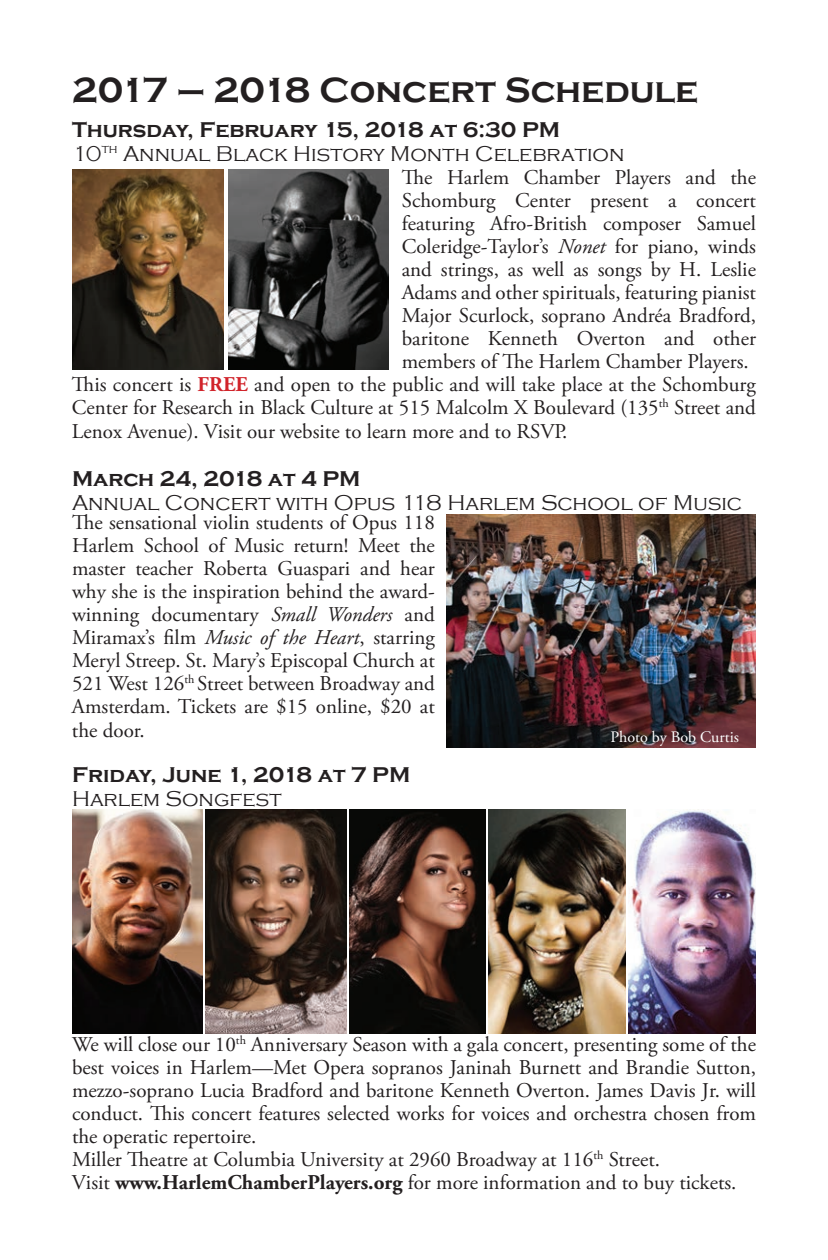
<style>
.page{position:relative;width:828px;height:1260px;background:#fff}
.page>*{position:absolute;margin:0;border:0;box-sizing:border-box;transform-origin:0 0}
.t1{font:700 36px "Copperplate Gothic";color:#231f20}
.t2{font:300 22px/24px "Copperplate Gothic";color:#231f20}
.t3{font:700 22px "Copperplate Gothic";color:#231f20}
.t4{font:21px/23.2px "Adobe Garamond Pro";color:#231f20;text-align:justify}
.t5{font:16px "Adobe Garamond Pro";color:#fff}
.s1{font-weight:700}
.s2{font-style:italic}
.s3{font-weight:700;color:#d1232a}
</style>
<div class="page">
<img style="left:229px;top:169px;width:159px;height:200px">
<img style="left:446px;top:514px;width:310px;height:233px">
<img style="left:72px;top:169px;width:152px;height:200px">
<img style="left:72px;top:810px;width:130px;height:223px">
<img style="left:205px;top:810px;width:142px;height:223px">
<img style="left:350px;top:810px;width:135px;height:223px">
<img style="left:488px;top:810px;width:138px;height:223px">
<img style="left:629px;top:810px;width:127px;height:223px">
<h1 class="t1" style="left:72px;top:70px;width:628px">2017 – 2018 Concert Schedule</h1>
<p class="t2" style="left:72px;top:118px;width:554px"><span class="s1">Thursday, February 15, 2018 at 6:30 PM<br></span>10<sup>th</sup> Annual Black History Month Celebration</p>
<p class="t4" style="left:402px;top:166px;width:356px">The Harlem Chamber Players and the</p>
<p class="t4" style="left:402px;top:189px;width:356px">Schomburg Center present a concert</p>
<p class="t4" style="left:402px;top:212px;width:356px">featuring Afro-British composer Samuel</p>
<p class="t4" style="left:402px;top:235px;width:356px">Coleridge-Taylor’s <span class="s2">Nonet</span> for piano, winds</p>
<p class="t4" style="left:402px;top:258px;width:356px">and strings, as well as songs by H. Leslie</p>
<p class="t4" style="left:402px;top:281px;width:356px">Adams and other spirituals, featuring pianist</p>
<p class="t4" style="left:402px;top:304px;width:356px">Major Scurlock, soprano Andréa Bradford,</p>
<p class="t4" style="left:402px;top:327px;width:356px">baritone Kenneth Overton and other</p>
<p class="t4" style="left:402px;top:350px;width:349px">members of The Harlem Chamber Players.</p>
<p class="t4" style="left:72px;top:373px;width:685px">This concert is <span class="s3">FREE</span> and open to the public and will take place at the Schomburg</p>
<p class="t4" style="left:72px;top:396px;width:686px">Center for Research in Black Culture at 515 Malcolm X Boulevard (135<sup>th</sup> Street and</p>
<p class="t4" style="left:72px;top:420px;width:497px">Lenox Avenue). Visit our website to learn more and to RSVP.</p>
<p class="t3" style="left:72px;top:466px;width:290px">March 24, 2018 at 4 PM</p>
<p class="t2" style="left:72px;top:491px;width:672px">Annual Concert with Opus 118 Harlem School of Music</p>
<p class="t4" style="left:72px;top:512px;width:364px">The sensational violin students of Opus 118<br>Harlem School of Music return! Meet the master teacher Roberta Guaspari and hear why she is the inspiration behind the award&shy;winning documentary <span class="s2">Small Wonders</span> and Miramax’s film <span class="s2">Music of the Heart</span>, starring Meryl Streep. St. Mary’s Episcopal Church at 521 West 126<sup>th</sup> Street between Broadway and Amsterdam. Tickets are $15 online, $20 at the door.</p>
<p class="t3" style="left:72px;top:763px;width:340px">Friday, June 1, 2018 at 7 PM</p>
<p class="t2" style="left:72px;top:788px;width:211px">Harlem Songfest</p>
<p class="t5" style="left:611px;top:728px;width:130px">Photo by Bob Curtis</p>
<p class="t4" style="left:72px;top:1034px;width:686px;text-align:left">We will close our 10<sup>th</sup> Anniversary Season with a gala concert, presenting some of the best voices in Harlem—Met Opera sopranos Janinah Burnett and Brandie Sutton, mezzo-soprano Lucia Bradford and baritone Kenneth Overton. James Davis Jr. will conduct. This concert features selected works for voices and orchestra chosen from the operatic repertoire.<br>Miller Theatre at Columbia University at 2960 Broadway at 116<sup>th</sup> Street.<br>Visit <span class="s1">www.HarlemChamberPlayers.org</span> for more information and to buy tickets.</p>
</div>
